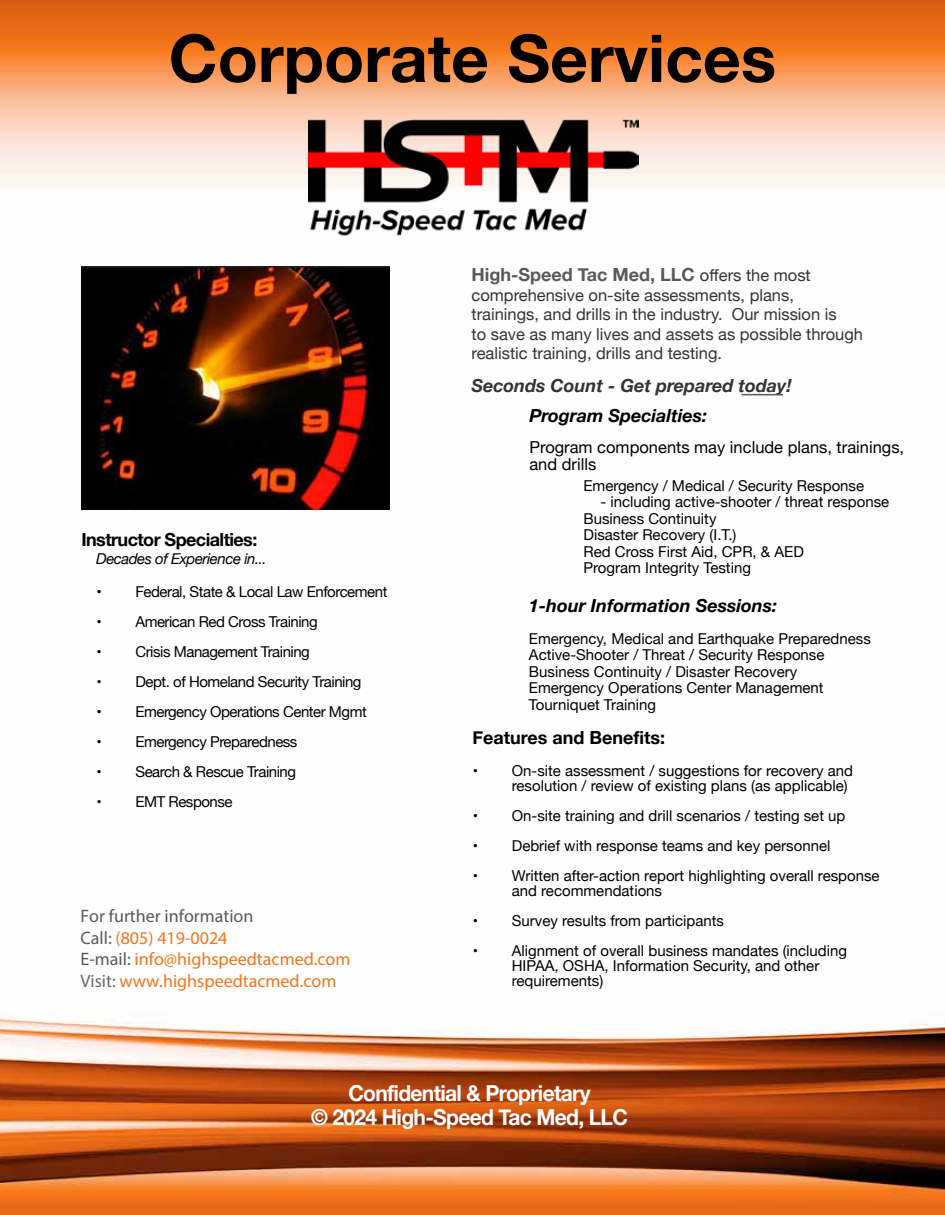
<style>
.page{position:relative;width:945px;height:1215px;background:#fff}
.page>*{position:absolute;margin:0;border:0;box-sizing:border-box;transform-origin:0 0}
.t1{font:700 66px "Helvetica Neue";color:#000}
.t2{font:700 22.05px/24px "Helvetica Neue";letter-spacing:-.03em;color:#fff;text-align:center;scale:.95 1}
.t3{font:18px/21.6px "Myriad Pro";color:#f4751b}
.t4{font:italic 700 18px "Helvetica Neue";color:#000}
.t5{font:700 18px "Helvetica Neue";color:#58595b}
.t6{font:italic 700 18px "Helvetica Neue";color:#333}
.t7{font:700 18px "Helvetica Neue";letter-spacing:-.03em;color:#000}
.t8{font:700 18px "Helvetica Neue";color:#000}
.t9{font:16.5px/19.5px "Helvetica Neue";color:#333}
.t10{font:16.5px/16.5px "Helvetica Neue";color:#000}
.t11{font:15px/16.5px "Helvetica Neue";color:#000}
.t12{font:15px "Helvetica Neue";letter-spacing:-.03em;color:#000}
.t13{font:italic 15px "Helvetica Neue";letter-spacing:-.03em;color:#000}
.s1{color:#58595b}
.s2{color:#686868}
.s3{font-weight:400;font-size:16.5px;color:#333}
</style>
<div class="page">
<img style="left:0;top:0;width:945px;height:1215px">
<img style="left:308px;top:118px;width:330px;height:120px">
<img style="left:82px;top:267px;width:308px;height:242px">
<hr style="left:742px;top:394px;width:41px;height:1px;background:#58595b">
<h1 class="t1" style="left:169px;top:7px;width:609px">Corporate Services</h1>
<p class="t7" style="left:81px;top:525px;width:178px">Instructor Specialties:</p>
<p class="t13" style="left:96px;top:548px;width:172px">Decades of Experience in...</p>
<p class="t12" style="left:96px;top:581px;width:293px">• Federal, State &amp; Local Law Enforcement</p>
<p class="t12" style="left:96px;top:611px;width:223px">• American Red Cross Training</p>
<p class="t12" style="left:96px;top:641px;width:215px">• Crisis Management Training</p>
<p class="t12" style="left:96px;top:671px;width:267px">• Dept. of Homeland Security Training</p>
<p class="t12" style="left:96px;top:701px;width:272px">• Emergency Operations Center Mgmt</p>
<p class="t12" style="left:96px;top:731px;width:203px">• Emergency Preparedness</p>
<p class="t12" style="left:96px;top:761px;width:201px">• Search &amp; Rescue Training</p>
<p class="t12" style="left:96px;top:791px;width:138px">• EMT Response</p>
<p class="t3" style="left:80px;top:905px;width:272px"><span class="s1">For further information<br>Call:</span> (805) 419-0024<br><span class="s1">E-mail:</span> info@highspeedtacmed.com<br><span class="s2">Visit:</span> www.highspeedtacmed.com</p>
<p class="t5" style="left:472px;top:261px;width:341px">High-Speed Tac Med, LLC <span class="s3">offers the most</span></p>
<p class="t9" style="left:472px;top:286px;width:393px">comprehensive on-site assessments, plans, trainings, and drills in the industry. Our mission is<br>to save as many lives and assets as possible through realistic training, drills and testing.</p>
<p class="t6" style="left:472px;top:372px;width:322px">Seconds Count - Get prepared today!</p>
<p class="t4" style="left:529px;top:401px;width:179px">Program Specialties:</p>
<p class="t10" style="left:529px;top:440px;width:376px">Program components may include plans, trainings, and drills</p>
<p class="t11" style="left:583px;top:478px;width:282px">Emergency / Medical / Security Response</p>
<p class="t11" style="left:583px;top:495px;width:307px;text-indent:17px">- including active-shooter / threat response<br>Business Continuity<br>Disaster Recovery (I.T.)<br>Red Cross First Aid, CPR, &amp; AED<br>Program Integrity Testing</p>
<p class="t4" style="left:529px;top:592px;width:250px">1-hour Information Sessions:</p>
<p class="t11" style="left:529px;top:631px;width:343px">Emergency, Medical and Earthquake Preparedness Active-Shooter / Threat / Security Response Business Continuity / Disaster Recovery Emergency Operations Center Management Tourniquet Training</p>
<p class="t8" style="left:472px;top:724px;width:194px">Features and Benefits:</p>
<p class="t11" style="left:512px;top:764px;width:343px;line-height:15px;text-indent:-39px">• On-site assessment / suggestions for recovery and resolution / review of existing plans (as applicable)</p>
<p class="t11" style="left:473px;top:808px;width:374px">• On-site training and drill scenarios / testing set up</p>
<p class="t11" style="left:473px;top:838px;width:359px">• Debrief with response teams and key personnel</p>
<p class="t11" style="left:512px;top:869px;width:369px;line-height:15px;text-indent:-39px">• Written after-action report highlighting overall response and recommendations</p>
<p class="t11" style="left:473px;top:913px;width:253px">• Survey results from participants</p>
<p class="t11" style="left:512px;top:944px;width:337px;line-height:15px;text-indent:-39px">• Alignment of overall business mandates (including<br>HIPAA, OSHA, Information Security, and other requirements)</p>
<h2 class="t2" style="left:311px;top:1082px;width:335px">Confidential &amp; Proprietary<br>© 2024 High-Speed Tac Med, LLC</h2>
</div>
